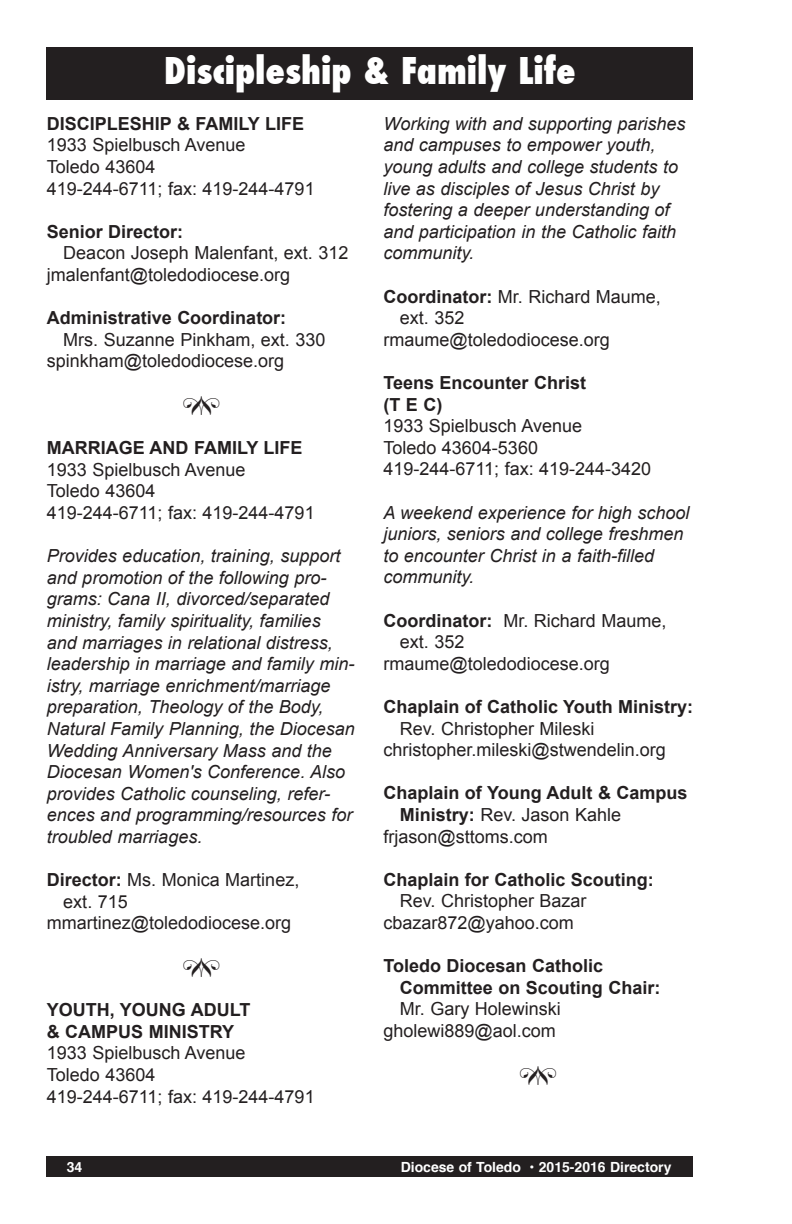
<style>
.page{position:relative;width:792px;height:1224px;background:#fff}
.page>*{position:absolute;margin:0;border:0;box-sizing:border-box;transform-origin:0 0}
.t1{font:800 condensed 36px "Futura";color:#fff}
.t2{font:italic 18px/21.6px "Arial";color:#231f20}
.t3{font:18px/21.6px "Arial";color:#231f20}
.t4{font:700 18px/21.6px "Arial";color:#231f20}
.t5{font:700 14px "Helvetica";color:#fff}
.s1{font-weight:700}
</style>
<div class="page">
<div style="left:47px;top:1156px;width:646px;height:21px;background:#231f20"></div>
<div style="left:47px;top:48px;width:646px;height:52px;background:#231f20"></div>
<h1 class="t1" style="left:164px;top:47px;width:413px">Discipleship &amp; Family Life</h1>
<p class="t4" style="left:47px;top:113px;width:259px">DISCIPLESHIP &amp; FAMILY LIFE</p>
<p class="t3" style="left:47px;top:134px;width:269px">1933 Spielbusch Avenue<br>Toledo 43604<br>419-244-6711; fax: 419-244-4791</p>
<p class="t4" style="left:47px;top:221px;width:138px">Senior Director:</p>
<p class="t3" style="left:47px;top:242px;width:303px;text-indent:17px">Deacon Joseph Malenfant, ext. 312 jmalenfant@toledodiocese.org</p>
<p class="t4" style="left:47px;top:308px;width:241px">Administrative Coordinator:</p>
<p class="t3" style="left:47px;top:329px;width:280px;text-indent:17px">Mrs. Suzanne Pinkham, ext. 330 spinkham@toledodiocese.org</p>
<p class="t2" style="left:383px;top:113px;width:304px">Working with and supporting parishes and campuses to empower youth, young adults and college students to live as disciples of Jesus Christ by fostering a deeper understanding of and participation in the Catholic faith community.</p>
<p class="t3" style="left:383px;top:286px;width:279px"><span class="s1">Coordinator:</span> Mr. Richard Maume,</p>
<p class="t3" style="left:400px;top:307px;width:66px">ext. 352</p>
<p class="t3" style="left:383px;top:329px;width:228px">rmaume@toledodiocese.org</p>
<p class="t4" style="left:383px;top:372px;width:204px">Teens Encounter Christ (T E C)</p>
<p class="t3" style="left:383px;top:415px;width:269px">1933 Spielbusch Avenue<br>Toledo 43604-5360<br>419-244-6711; fax: 419-244-3420</p>
<p class="t2" style="left:383px;top:502px;width:308px">A weekend experience for high school juniors, seniors and college freshmen to encounter Christ in a faith-filled community.</p>
<p class="t3" style="left:383px;top:610px;width:285px"><span class="s1">Coordinator:</span> Mr. Richard Maume,</p>
<p class="t3" style="left:400px;top:631px;width:66px">ext. 352</p>
<p class="t3" style="left:383px;top:653px;width:228px">rmaume@toledodiocese.org</p>
<p class="t4" style="left:383px;top:696px;width:311px">Chaplain of Catholic Youth Ministry:</p>
<p class="t3" style="left:383px;top:718px;width:284px;text-indent:17px">Rev. Christopher Mileski christopher.mileski@stwendelin.org</p>
<p class="t4" style="left:383px;top:783px;width:306px">Chaplain of Young Adult &amp; Campus</p>
<p class="t3" style="left:400px;top:804px;width:223px"><span class="s1">Ministry:</span> Rev. Jason Kahle</p>
<p class="t3" style="left:383px;top:826px;width:166px">frjason@sttoms.com</p>
<p class="t4" style="left:383px;top:869px;width:272px">Chaplain for Catholic Scouting:</p>
<p class="t3" style="left:383px;top:890px;width:205px;text-indent:17px">Rev. Christopher Bazar cbazar872@yahoo.com</p>
<p class="t4" style="left:400px;top:956px;width:262px;text-indent:-17px">Toledo Diocesan Catholic<br>Committee on Scouting Chair:</p>
<p class="t3" style="left:383px;top:998px;width:179px;text-align:right">Mr. Gary Holewinski gholewi889@aol.com</p>
<p class="t4" style="left:47px;top:438px;width:257px">MARRIAGE AND FAMILY LIFE</p>
<p class="t3" style="left:47px;top:459px;width:269px">1933 Spielbusch Avenue<br>Toledo 43604<br>419-244-6711; fax: 419-244-4791</p>
<p class="t2" style="left:47px;top:545px;width:310px">Provides education, training, support and promotion of the following pro&shy;grams: Cana II, divorced/separated ministry, family spirituality, families and marriages in relational distress, leadership in marriage and family min&shy;istry, marriage enrichment/marriage preparation, Theology of the Body, Natural Family Planning, the Diocesan Wedding Anniversary Mass and the Diocesan Women's Conference. Also provides Catholic counseling, refer&shy;ences and programming/resources for troubled marriages.</p>
<p class="t3" style="left:47px;top:869px;width:254px"><span class="s1">Director:</span> Ms. Monica Martinez,</p>
<p class="t3" style="left:63px;top:891px;width:66px">ext. 715</p>
<p class="t3" style="left:47px;top:912px;width:246px">mmartinez@toledodiocese.org</p>
<p class="t4" style="left:47px;top:1000px;width:205px">YOUTH, YOUNG ADULT &amp; CAMPUS MINISTRY</p>
<p class="t3" style="left:47px;top:1042px;width:269px">1933 Spielbusch Avenue<br>Toledo 43604<br>419-244-6711; fax: 419-244-4791</p>
<p class="t5" style="left:67px;top:1156px;width:17px">34</p>
<p class="t5" style="left:401px;top:1156px;width:272px">Diocese of Toledo • 2015-2016 Directory</p>
</div>
